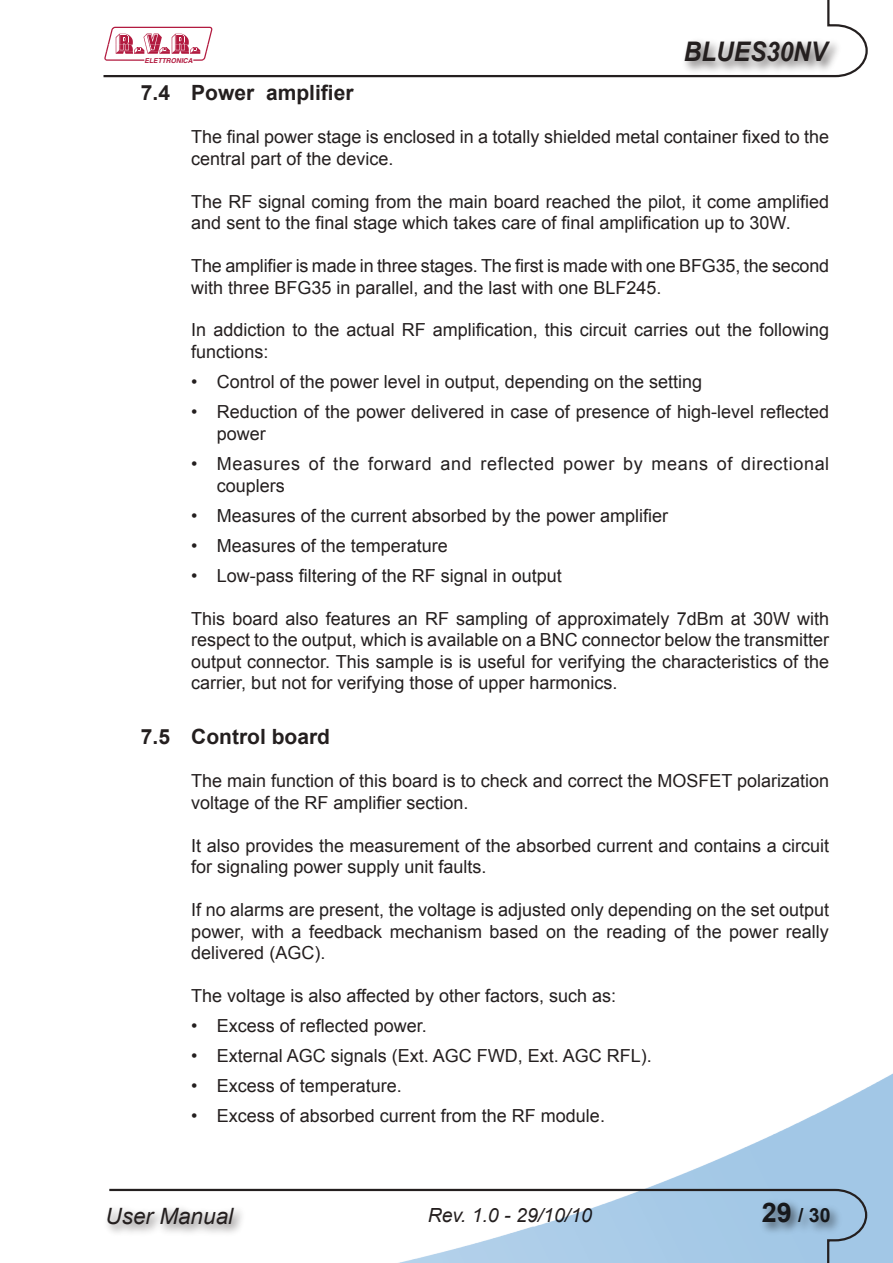
<style>
.page{position:relative;width:893px;height:1263px;background:#fff}
.page>*{position:absolute;margin:0;border:0;box-sizing:border-box;transform-origin:0 0}
.t1{font:italic 700 27px "Arial";color:#241f1f;scale:.9 1}
.t2{font:italic 22.5px "Arial";color:#241f1f}
.t3{font:700 21px "Arial";color:#241f1f}
.t4{font:italic 19.5px "Arial";color:#241f1f}
.t5{font:700 19.5px "Arial";color:#241f1f}
.t6{font:18px/21.6px "Arial";color:#241f1f}
.t7{font:18px/21.6px "Arial";letter-spacing:.035em;color:#241f1f}
.t8{font:italic 700 6.75px "Helvetica";color:#b21a3f}
.s1{font-size:27px}
</style>
<div class="page">
<img style="left:647px;top:1073px;width:246px;height:190px">
<svg style="left:103px;top:0;width:765px;height:78px"></svg>
<svg style="left:109px;top:1188px;width:759px;height:75px"></svg>
<div style="left:680px;top:36px;width:162px;height:39px;background:#241f1f;opacity:.75"></div>
<svg style="left:104px;top:27px;width:108px;height:34px"></svg>
<div style="left:759px;top:1198px;width:84px;height:38px;background:#241f1f;opacity:.75"></div>
<div style="left:103px;top:1204px;width:144px;height:34px;background:#241f1f;opacity:.75"></div>
<p class="t8" style="left:144px;top:56px;width:50px">ELETTRONICA</p>
<h1 class="t1" style="left:684px;top:34px;width:161px">BLUES30NV</h1>
<p class="t3" style="left:141px;top:79px;width:214px">7.4 Power amplifier</p>
<p class="t6" style="left:191px;top:126px;width:639px">The final power stage is enclosed in a totally shielded metal container fixed to the central part of the device.</p>
<p class="t6" style="left:191px;top:191px;width:639px">The RF signal coming from the main board reached the pilot, it come amplified and sent to the final stage which takes care of final amplification up to 30W.</p>
<p class="t6" style="left:191px;top:255px;width:639px">The amplifier is made in three stages. The first is made with one BFG35, the second with three BFG35 in parallel, and the last with one BLF245.</p>
<p class="t6" style="left:191px;top:320px;width:639px">In addiction to the actual RF amplification, this circuit carries out the following functions:</p>
<p class="t6" style="left:191px;top:371px;width:512px">• Control of the power level in output, depending on the setting</p>
<p class="t6" style="left:217px;top:401px;width:614px;text-indent:-26px">• Reduction of the power delivered in case of presence of high-level reflected power</p>
<p class="t7" style="left:217px;top:453px;width:614px;text-indent:-26px">• Measures of the forward and reflected power by means of directional couplers</p>
<p class="t6" style="left:191px;top:505px;width:478px">• Measures of the current absorbed by the power amplifier</p>
<p class="t6" style="left:191px;top:535px;width:258px">• Measures of the temperature</p>
<p class="t6" style="left:191px;top:565px;width:372px">• Low-pass filtering of the RF signal in output</p>
<p class="t6" style="left:191px;top:608px;width:639px;text-align:justify">This board also features an RF sampling of approximately 7dBm at 30W with respect to the output, which is available on a BNC connector below the transmitter output connector. This sample is is useful for verifying the characteristics of the carrier, but not for verifying those of upper harmonics.</p>
<p class="t3" style="left:141px;top:723px;width:191px">7.5 Control board</p>
<p class="t6" style="left:191px;top:770px;width:639px">The main function of this board is to check and correct the MOSFET polarization voltage of the RF amplifier section.</p>
<p class="t6" style="left:191px;top:835px;width:639px">It also provides the measurement of the absorbed current and contains a circuit for signaling power supply unit faults.</p>
<p class="t6" style="left:191px;top:899px;width:639px;text-align:justify">If no alarms are present, the voltage is adjusted only depending on the set output power, with a feedback mechanism based on the reading of the power really delivered (AGC).</p>
<p class="t6" style="left:191px;top:985px;width:426px">The voltage is also affected by other factors, such as:</p>
<p class="t6" style="left:191px;top:1015px;width:237px">• Excess of reflected power.</p>
<p class="t6" style="left:191px;top:1045px;width:462px">• External AGC signals (Ext. AGC FWD, Ext. AGC RFL).</p>
<p class="t6" style="left:191px;top:1075px;width:212px">• Excess of temperature.</p>
<p class="t6" style="left:191px;top:1105px;width:415px">• Excess of absorbed current from the RF module.</p>
<p class="t2" style="left:106px;top:1202px;width:129px">User Manual</p>
<p class="t4" style="left:428px;top:1203px;width:166px">Rev. 1.0 - 29/10/10</p>
<p class="t5" style="left:762px;top:1203px;width:70px"><span class="s1">29</span> / 30</p>
</div>
